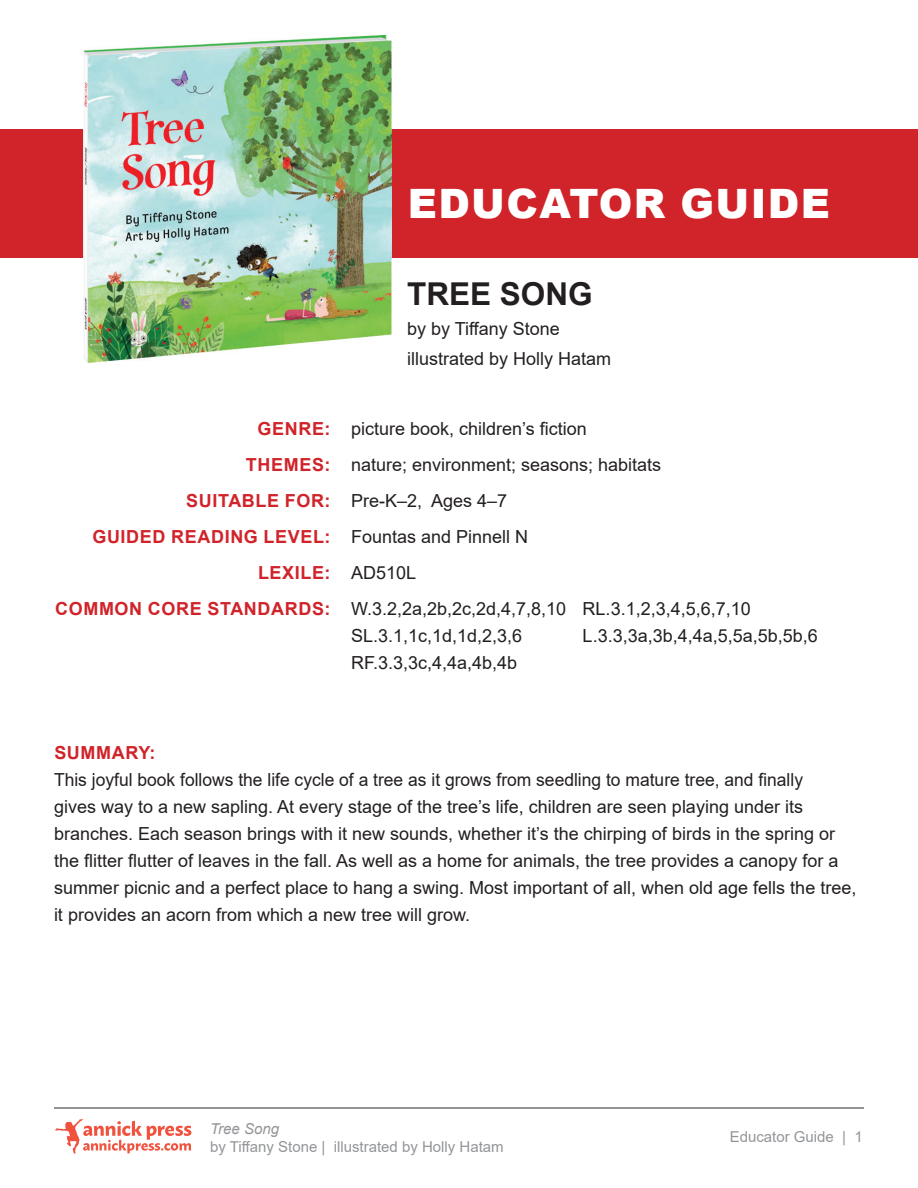
<style>
.page{position:relative;width:918px;height:1188px;background:#fff}
.page>*{position:absolute;margin:0;border:0;box-sizing:border-box;transform-origin:0 0}
.t1{font:900 40.5px "Arial";letter-spacing:.035em;color:#fff}
.t2{font:700 31.5px "Arial";color:#231f20}
.t3{font:18px/27px "Arial";color:#231f20}
.t4{font:700 18px/36px "Arial";letter-spacing:.035em;color:#d1232a;text-align:right}
.t5{font:15px "Arial";color:#939598}
.t6{font:italic 15px "Arial";color:#939598}
</style>
<div class="page">
<div style="left:0;top:129px;width:918px;height:129px;background:#d1232a"></div>
<img style="left:84px;top:35px;width:308px;height:328px">
<img style="left:84px;top:129px;width:308px;height:129px">
<svg style="left:55px;top:1119px;width:136px;height:35px"></svg>
<hr style="left:54px;top:1107px;width:810px;height:1px;background:#939598">
<h1 class="t1" style="left:408px;top:174px;width:424px">EDUCATOR GUIDE</h1>
<h2 class="t2" style="left:407px;top:272px;width:187px">TREE SONG</h2>
<p class="t3" style="left:407px;top:314px;width:206px;line-height:30px">by by Tiffany Stone illustrated by Holly Hatam</p>
<p class="t4" style="left:55px;top:410px;width:277px">GENRE:<br>THEMES:<br>SUITABLE FOR:<br>GUIDED READING LEVEL:<br>LEXILE:<br>COMMON CORE STANDARDS:</p>
<p class="t3" style="left:351px;top:410px;width:312px;line-height:36px">picture book, children’s fiction<br>nature; environment; seasons; habitats<br>Pre-K–2, Ages 4–7<br>Fountas and Pinnell N<br>AD510L<br>W.3.2,2a,2b,2c,2d,4,7,8,10</p>
<p class="t3" style="left:351px;top:622px;width:173px">SL.3.1,1c,1d,1d,2,3,6<br>RF.3.3,3c,4,4a,4b,4b</p>
<p class="t3" style="left:583px;top:595px;width:237px">RL.3.1,2,3,4,5,6,7,10<br>L.3.3,3a,3b,4,4a,5,5a,5b,5b,6</p>
<p class="t4" style="left:54px;top:735px;width:103px">SUMMARY:</p>
<p class="t3" style="left:54px;top:766px;width:804px">This joyful book follows the life cycle of a tree as it grows from seedling to mature tree, and finally<br>gives way to a new sapling. At every stage of the tree’s life, children are seen playing under its branches. Each season brings with it new sounds, whether it’s the chirping of birds in the spring or the flitter flutter of leaves in the fall. As well as a home for animals, the tree provides a canopy for a summer picnic and a perfect place to hang a swing. Most important of all, when old age fells the tree, it provides an acorn from which a new tree will grow.</p>
<p class="t6" style="left:210px;top:1119px;width:70px">Tree Song</p>
<p class="t5" style="left:210px;top:1137px;width:295px">by Tiffany Stone | illustrated by Holly Hatam</p>
<p class="t5" style="left:730px;top:1126px;width:135px">Educator Guide | 1</p>
</div>
